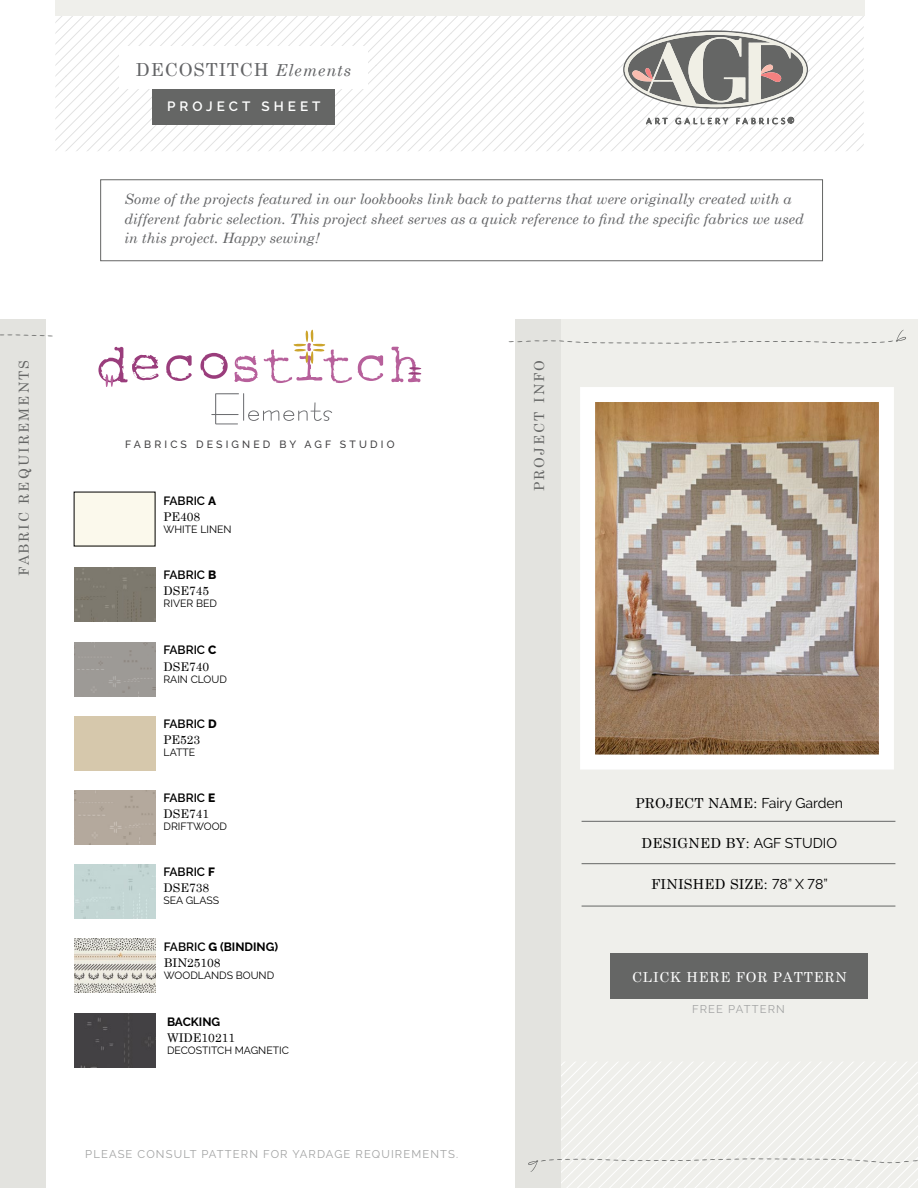
<style>
.page{position:relative;width:918px;height:1188px;background:#fff}
.page>*{position:absolute;margin:0;border:0;box-sizing:border-box;transform-origin:0 0}
.t1{font:18px "Century Schoolbook";letter-spacing:.05em;color:#636466}
.t2{font:italic 14.25px/19.5px "Century Schoolbook";color:#636466}
.t3{font:13.8px "Century Schoolbook";letter-spacing:.02em;color:#000}
.t4{font:13.8px "Century Schoolbook";letter-spacing:.16em;color:#656665}
.t5{font:13.8px "Century Schoolbook";letter-spacing:.06em;color:#fff}
.t6{font:600 13.5px "Raleway";letter-spacing:.3em;color:#fff}
.t7{font:12px "Century Schoolbook";color:#000}
.t8{font:600 12px "Raleway";color:#000}
.t9{font:700 12px "Raleway";color:#000}
.t10{font:11.25px "Raleway";letter-spacing:.1em;color:#a2a3a3}
.t11{font:10.5px "Raleway";color:#000}
.t12{font:500 10.5px "Raleway";letter-spacing:.3em;color:#414042}
.s1{font-style:italic;font-size:16.5px}
.s2{font-weight:800}
.s3{font-weight:600}
.s4{font-family:"Raleway";font-size:14.1px}
</style>
<div class="page">
<svg style="left:55px;top:16px;width:809px;height:135px"></svg>
<div style="left:100px;top:180px;width:723px;height:81px;border:1px solid #656665"></div>
<div style="left:515px;top:320px;width:403px;height:868px;background:#efefeb"></div>
<div style="left:515px;top:320px;width:46px;height:868px;background:#e3e3df"></div>
<svg style="left:509px;top:330px;width:397px;height:14px"></svg>
<div style="left:0;top:320px;width:46px;height:868px;background:#e3e3df"></div>
<svg style="left:0;top:334px;width:53px;height:2px"></svg>
<svg style="left:528px;top:1062px;width:390px;height:126px"></svg>
<div style="left:55px;top:0;width:810px;height:16px;background:#efefeb"></div>
<div style="left:152px;top:89px;width:183px;height:35px;background:#656665"></div>
<div style="left:74px;top:790px;width:81px;height:54px;background:#b4a99d"></div>
<div style="left:74px;top:567px;width:81px;height:54px;background:#7d796e"></div>
<div style="left:74px;top:864px;width:81px;height:54px;background:#c3d6d4"></div>
<div style="left:74px;top:643px;width:81px;height:54px;background:#9d9a96"></div>
<img style="left:74px;top:939px;width:81px;height:54px">
<div style="left:74px;top:1013px;width:81px;height:54px;background:#434144"></div>
<div style="left:120px;top:46px;width:248px;height:43px;background:#fff"></div>
<img style="left:596px;top:403px;width:282px;height:351px">
<div style="left:580px;top:387px;width:314px;height:383px;border:15px solid #fff"></div>
<div style="left:610px;top:953px;width:258px;height:46px;background:#656665"></div>
<hr style="left:582px;top:821px;width:313px;height:1px;background:#656665">
<hr style="left:582px;top:863px;width:313px;height:1px;background:#656665">
<hr style="left:582px;top:906px;width:313px;height:1px;background:#656665">
<svg style="left:211px;top:393px;width:121px;height:31px"></svg>
<svg style="left:166px;top:355px;width:26px;height:26px"></svg>
<svg style="left:200px;top:353px;width:28px;height:26px"></svg>
<svg style="left:234px;top:356px;width:24px;height:26px"></svg>
<svg style="left:358px;top:355px;width:25px;height:26px"></svg>
<svg style="left:264px;top:330px;width:88px;height:53px"></svg>
<svg style="left:391px;top:347px;width:31px;height:35px"></svg>
<svg style="left:98px;top:347px;width:61px;height:40px"></svg>
<p class="t4" style="left:12px;top:576px;width:217px;rotate:-90deg">FABRIC REQUIREMENTS</p>
<p class="t1" style="left:136px;top:54px;width:217px">DECOSTITCH <span class="s1">Elements</span></p>
<p class="t6" style="left:167px;top:98px;width:155px">PROJECT SHEET</p>
<p class="t2" style="left:125px;top:189px;width:681px">Some of the projects featured in our lookbooks link back to patterns that were originally created with a different fabric selection. This project sheet serves as a quick reference to find the specific fabrics we used in this project. Happy sewing!</p>
<p class="t12" style="left:125px;top:438px;width:271px">FABRICS DESIGNED BY AGF STUDIO</p>
<p class="t8" style="left:164px;top:494px;width:54px">FABRIC <span class="s2">A</span></p>
<p class="t7" style="left:164px;top:506px;width:38px">PE408</p>
<p class="t11" style="left:164px;top:523px;width:70px">WHITE LINEN</p>
<p class="t8" style="left:164px;top:568px;width:54px">FABRIC <span class="s2">B</span></p>
<p class="t7" style="left:164px;top:581px;width:47px">DSE745</p>
<p class="t11" style="left:164px;top:598px;width:55px">RIVER BED</p>
<p class="t8" style="left:164px;top:643px;width:54px">FABRIC <span class="s2">C</span></p>
<p class="t7" style="left:164px;top:656px;width:47px">DSE740</p>
<p class="t11" style="left:164px;top:673px;width:65px">RAIN CLOUD</p>
<p class="t8" style="left:164px;top:717px;width:55px">FABRIC <span class="s2">D</span></p>
<p class="t7" style="left:164px;top:730px;width:38px">PE523</p>
<p class="t11" style="left:164px;top:747px;width:33px">LATTE</p>
<p class="t8" style="left:164px;top:791px;width:53px">FABRIC <span class="s2">E</span></p>
<p class="t7" style="left:164px;top:804px;width:47px">DSE741</p>
<p class="t11" style="left:164px;top:820px;width:65px">DRIFTWOOD</p>
<p class="t8" style="left:164px;top:865px;width:53px">FABRIC <span class="s2">F</span></p>
<p class="t7" style="left:164px;top:878px;width:47px">DSE738</p>
<p class="t11" style="left:164px;top:895px;width:57px">SEA GLASS</p>
<p class="t9" style="left:164px;top:940px;width:116px"><span class="s3">FABRIC</span> <span class="s2">G</span> (BINDING)</p>
<p class="t7" style="left:164px;top:953px;width:58px">BIN25108</p>
<p class="t11" style="left:164px;top:969px;width:112px">WOODLANDS BOUND</p>
<p class="t9" style="left:167px;top:1015px;width:55px">BACKING</p>
<p class="t7" style="left:167px;top:1028px;width:70px">WIDE10211</p>
<p class="t11" style="left:167px;top:1045px;width:124px">DECOSTITCH MAGNETIC</p>
<p class="t10" style="left:85px;top:1148px;width:374px">PLEASE CONSULT PATTERN FOR YARDAGE REQUIREMENTS.</p>
<p class="t4" style="left:527px;top:491px;width:133px;rotate:-90deg">PROJECT INFO</p>
<p class="t3" style="left:635px;top:791px;width:209px">PROJECT NAME: <span class="s4">Fairy Garden</span></p>
<p class="t3" style="left:642px;top:832px;width:197px">DESIGNED BY: <span class="s4">AGF STUDIO</span></p>
<p class="t3" style="left:651px;top:872px;width:178px">FINISHED SIZE: <span class="s4">78” X 78”</span></p>
<p class="t5" style="left:632px;top:966px;width:216px">CLICK HERE FOR PATTERN</p>
<p class="t10" style="left:692px;top:1003px;width:94px">FREE PATTERN</p>
</div>
